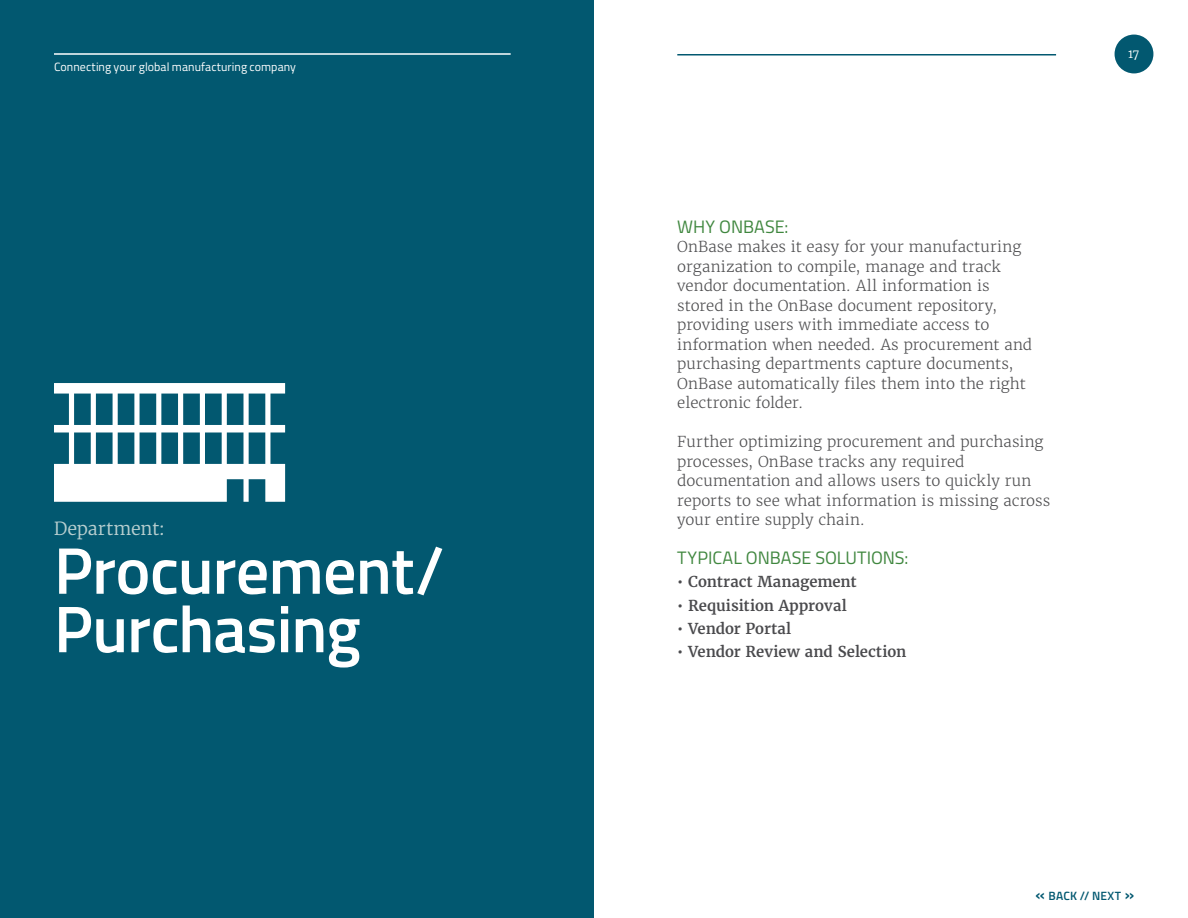
<style>
.page{position:relative;width:1188px;height:918px;background:#fff}
.page>*{position:absolute;margin:0;border:0;box-sizing:border-box;transform-origin:0 0}
.t1{font:600 66px/58.5px "Titillium";letter-spacing:-.01em;color:#fff}
.t2{font:18px "Titillium";color:#40873f}
.t3{font:18px "Merriweather ST";letter-spacing:-.015em;color:#b7cecf}
.t4{font:300 15px/19.5px "Merriweather ST";color:#4d4d4f}
.t5{font:600 15px "Merriweather ST";letter-spacing:-.005em;color:#4a4a4d}
.t6{font:12px "Titillium";letter-spacing:.005em;color:#fff}
.t7{font:600 12px "Titillium";letter-spacing:.015em;color:#025870}
.t8{font:12px "Merriweather ST";color:#fff}
.s1{font-size:16.5px}
</style>
<div class="page">
<div style="left:1115px;top:35px;width:38px;height:38px;background:#025870;border-radius:50%"></div>
<hr style="left:677px;top:54px;width:379px;height:2px;background:#025870">
<div style="left:0;top:0;width:594px;height:918px;background:#025870"></div>
<hr style="left:54px;top:53px;width:457px;height:2px;background:#fff">
<svg style="left:54px;top:383px;width:231px;height:119px"></svg>
<p class="t6" style="left:54px;top:58px;width:244px">Connecting your global manufacturing company</p>
<p class="t3" style="left:54px;top:518px;width:113px">Department:</p>
<h1 class="t1" style="left:54px;top:538px;width:392px">Procurement/<br>Purchasing</h1>
<p class="t2" style="left:677px;top:213px;width:113px">WHY ONBASE:</p>
<p class="t4" style="left:677px;top:237px;width:356px">OnBase makes it easy for your manufacturing organization to compile, manage and track vendor documentation. All information is stored in the OnBase document repository, providing users with immediate access to information when needed. As procurement and purchasing departments capture documents, OnBase automatically files them into the right electronic folder.</p>
<p class="t4" style="left:677px;top:432px;width:374px">Further optimizing procurement and purchasing processes, OnBase tracks any required documentation and allows users to quickly run reports to see what information is missing across your entire supply chain.</p>
<p class="t2" style="left:677px;top:545px;width:233px">TYPICAL ONBASE SOLUTIONS:</p>
<p class="t5" style="left:677px;top:572px;width:181px">• Contract Management</p>
<p class="t5" style="left:677px;top:596px;width:171px">• Requisition Approval</p>
<p class="t5" style="left:677px;top:619px;width:116px">• Vendor Portal</p>
<p class="t5" style="left:677px;top:642px;width:231px">• Vendor Review and Selection</p>
<p class="t8" style="left:1128px;top:47px;width:13px">17</p>
<p class="t7" style="left:1036px;top:887px;width:100px"><span class="s1">«</span> BACK // NEXT <span class="s1">»</span></p>
</div>
